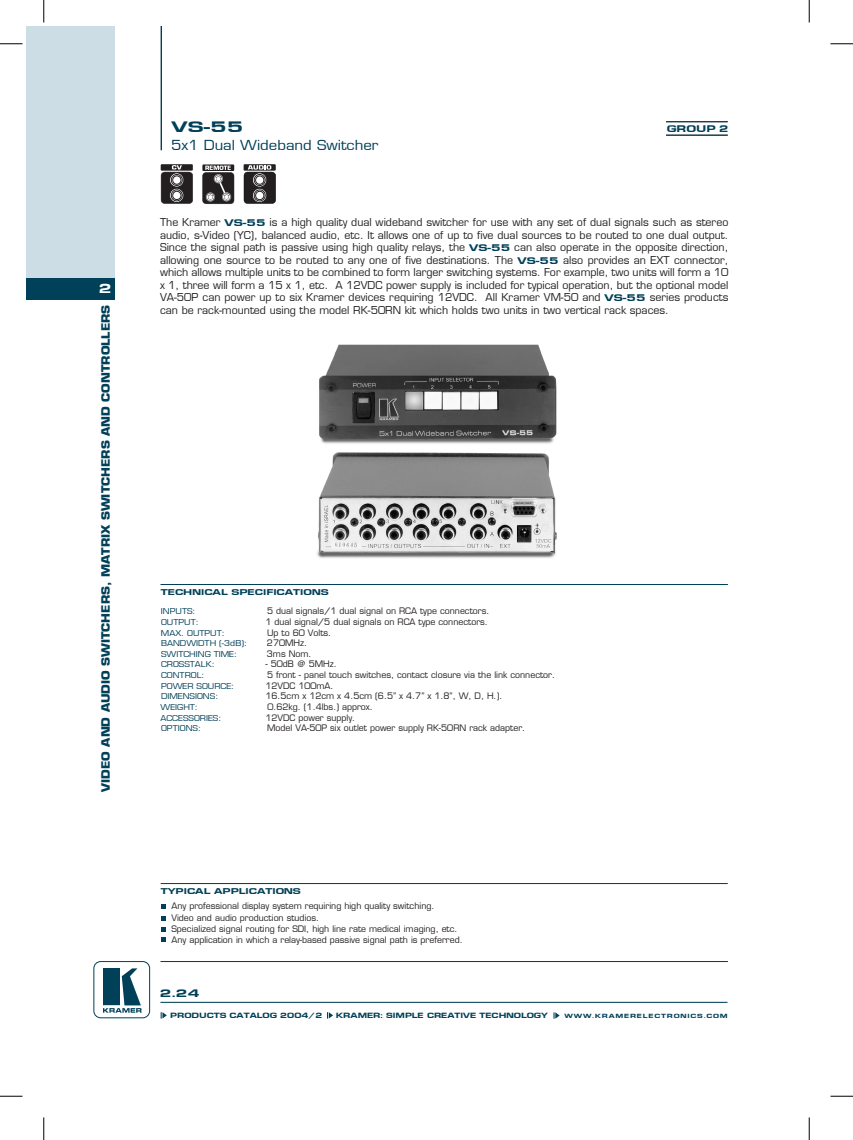
<style>
.page{position:relative;width:853px;height:1140px;background:#fff}
.page>*{position:absolute;margin:0;border:0;box-sizing:border-box;transform-origin:0 0}
.Products_name{font:800 15.75px "Eurose Wide";color:#004058;scale:1.11 1}
.t1{font:800 13.75px "Eurose Wide";color:#fff}
.Product_full_name{font:500 13.5px "Eurostile";color:#004058;scale:1.11 1}
.t2{font:900 11.25px "Eurostile";color:#004058;scale:1.11 1}
.t3{font:800 11.25px "Eurose Wide";color:#004058;scale:1.11 1}
.product_description{font:500 10.62px/12.5px "Eurostile";color:#231f20;text-align:justify}
.t4{font:800 10px "Eurose Wide";color:#004058}
.technical_specifications_colomn2{font:500 8.75px "Eurostile";color:#231f20}
.typical_application{font:500 8.75px "Eurostile";color:#231f20}
.t5{font:800 8.75px "Eurose Wide";color:#004058}
.technical_specifications_-_colomn_1{font:500 7.88px "Eurostile";color:#004058;scale:1.11 1}
.t6{font:800 7.88px "Eurose Wide";color:#004058;scale:.94 1}
.t7{font:800 6.25px "Eurose Wide";letter-spacing:.13em;color:#004058}
.s1{font-family:"Eurose Wide";font-weight:800;font-size:10px;color:#004058}
</style>
<div class="page">
<img style="left:317px;top:344px;width:240px;height:214px">
<hr style="left:161px;top:26px;width:1px;height:124px;background:#004058">
<svg style="left:161px;top:904px;width:5px;height:5px"></svg>
<svg style="left:161px;top:916px;width:5px;height:5px"></svg>
<svg style="left:161px;top:927px;width:5px;height:15px"></svg>
<hr style="left:161px;top:584px;width:567px;height:1px;background:#004058">
<hr style="left:161px;top:883px;width:567px;height:1px;background:#004058">
<div style="left:26px;top:26px;width:89px;height:273px;background:#cddde6"></div>
<hr style="left:161px;top:961px;width:567px;height:1px;background:#004058">
<svg style="left:93px;top:961px;width:58px;height:57px"></svg>
<div style="left:26px;top:278px;width:89px;height:21px;background:#004058"></div>
<hr style="left:666px;top:121px;width:62px;height:1px;background:#004058">
<hr style="left:666px;top:135px;width:62px;height:1px;background:#004058">
<hr style="left:160px;top:1002px;width:567px;height:1px;background:#004058">
<svg style="left:553px;top:1012px;width:7px;height:7px"></svg>
<svg style="left:161px;top:1012px;width:6px;height:6px"></svg>
<svg style="left:327px;top:1012px;width:6px;height:6px"></svg>
<svg style="left:202px;top:164px;width:32px;height:7px"></svg>
<svg style="left:202px;top:166px;width:32px;height:38px"></svg>
<svg style="left:244px;top:164px;width:32px;height:7px"></svg>
<svg style="left:244px;top:165px;width:32px;height:39px"></svg>
<svg style="left:161px;top:164px;width:32px;height:7px"></svg>
<svg style="left:161px;top:165px;width:32px;height:39px"></svg>
<svg style="left:44px;top:0;width:1px;height:22px"></svg>
<svg style="left:0;top:44px;width:22px;height:1px"></svg>
<svg style="left:809px;top:0;width:1px;height:22px"></svg>
<svg style="left:830px;top:44px;width:23px;height:1px"></svg>
<svg style="left:44px;top:1117px;width:1px;height:23px"></svg>
<svg style="left:0;top:1096px;width:22px;height:1px"></svg>
<svg style="left:809px;top:1117px;width:1px;height:23px"></svg>
<svg style="left:830px;top:1096px;width:23px;height:1px"></svg>
<p class="t1" style="left:99px;top:281px;width:15px">2</p>
<p class="t2" style="left:99px;top:792px;width:440px;rotate:-90deg">VIDEO AND AUDIO SWITCHERS, MATRIX SWITCHERS AND CONTROLLERS</p>
<p class="Products_name" style="left:172px;top:118px;width:66px">VS-55</p>
<p class="Product_full_name" style="left:171px;top:137px;width:188px">5x1 Dual Wideband Switcher</p>
<p class="t4" style="left:667px;top:123px;width:63px">GROUP 2</p>
<p class="product_description" style="left:160px;top:216px;width:570px">The Kramer <span class="s1">VS-55</span> is a high quality dual wideband switcher for use with any set of dual signals such as stereo audio, s-Video (YC), balanced audio, etc. It allows one of up to five dual sources to be routed to one dual output.<br>Since the signal path is passive using high quality relays, the <span class="s1">VS-55</span> can also operate in the opposite direction, allowing one source to be routed to any one of five destinations. The <span class="s1">VS-55</span> also provides an EXT connector, which allows multiple units to be combined to form larger switching systems. For example, two units will form a 10 x 1, three will form a 15 x 1, etc. A 12VDC power supply is included for typical operation, but the optional model VA-50P can power up to six Kramer devices requiring 12VDC. All Kramer VM-50 and <span class="s1">VS-55</span> series products can be rack-mounted using the model RK-50RN kit which holds two units in two vertical rack spaces.</p>
<p class="t5" style="left:161px;top:588px;width:169px">TECHNICAL SPECIFICATIONS</p>
<p class="technical_specifications_-_colomn_1" style="left:161px;top:607px;width:33px">INPUTS:</p>
<p class="technical_specifications_colomn2" style="left:267px;top:606px;width:224px">5 dual signals/1 dual signal on RCA type connectors.</p>
<p class="technical_specifications_-_colomn_1" style="left:161px;top:617px;width:35px">OUTPUT:</p>
<p class="technical_specifications_colomn2" style="left:265px;top:616px;width:224px">1 dual signal/5 dual signals on RCA type connectors.</p>
<p class="technical_specifications_-_colomn_1" style="left:161px;top:628px;width:59px">MAX. OUTPUT:</p>
<p class="technical_specifications_colomn2" style="left:267px;top:627px;width:66px">Up to 60 Volts.</p>
<p class="technical_specifications_-_colomn_1" style="left:161px;top:638px;width:79px">BANDWIDTH (-3dB):</p>
<p class="technical_specifications_colomn2" style="left:267px;top:638px;width:42px">270MHz.</p>
<p class="technical_specifications_-_colomn_1" style="left:161px;top:649px;width:70px">SWITCHING TIME:</p>
<p class="technical_specifications_colomn2" style="left:267px;top:648px;width:46px">3ms Nom.</p>
<p class="technical_specifications_-_colomn_1" style="left:161px;top:660px;width:50px">CROSSTALK:</p>
<p class="technical_specifications_colomn2" style="left:266px;top:659px;width:73px">- 50dB @ 5MHz.</p>
<p class="technical_specifications_-_colomn_1" style="left:161px;top:670px;width:41px">CONTROL:</p>
<p class="technical_specifications_colomn2" style="left:267px;top:670px;width:290px">5 front - panel touch switches, contact closure via the link connector.</p>
<p class="technical_specifications_-_colomn_1" style="left:161px;top:681px;width:67px">POWER SOURCE:</p>
<p class="technical_specifications_colomn2" style="left:265px;top:680px;width:70px">12VDC 100mA.</p>
<p class="technical_specifications_-_colomn_1" style="left:161px;top:692px;width:53px">DIMENSIONS:</p>
<p class="technical_specifications_colomn2" style="left:265px;top:691px;width:238px">16.5cm x 12cm x 4.5cm (6.5” x 4.7” x 1.8”, W, D, H.).</p>
<p class="technical_specifications_-_colomn_1" style="left:161px;top:702px;width:35px">WEIGHT:</p>
<p class="technical_specifications_colomn2" style="left:267px;top:701px;width:107px">0.62kg. (1.4lbs.) approx.</p>
<p class="technical_specifications_-_colomn_1" style="left:160px;top:713px;width:56px">ACCESSORIES:</p>
<p class="technical_specifications_colomn2" style="left:265px;top:712px;width:91px">12VDC power supply.</p>
<p class="technical_specifications_-_colomn_1" style="left:161px;top:724px;width:38px">OPTIONS:</p>
<p class="technical_specifications_colomn2" style="left:267px;top:723px;width:260px">Model VA-50P six outlet power supply RK-50RN rack adapter.</p>
<p class="t5" style="left:161px;top:886px;width:142px">TYPICAL APPLICATIONS</p>
<p class="typical_application" style="left:171px;top:901px;width:264px">Any professional display system requiring high quality switching.</p>
<p class="typical_application" style="left:171px;top:912px;width:149px">Video and audio production studios.</p>
<p class="typical_application" style="left:171px;top:923px;width:288px">Specialized signal routing for SDI, high line rate medical imaging, etc.</p>
<p class="typical_application" style="left:171px;top:935px;width:293px">Any application in which a relay-based passive signal path is preferred.</p>
<p class="t3" style="left:160px;top:987px;width:37px">2.24</p>
<p class="t6" style="left:170px;top:1011px;width:164px">PRODUCTS CATALOG 2004/2</p>
<p class="t6" style="left:336px;top:1011px;width:227px">KRAMER: SIMPLE CREATIVE TECHNOLOGY</p>
<p class="t7" style="left:564px;top:1012px;width:165px">WWW.KRAMERELECTRONICS.COM</p>
</div>
